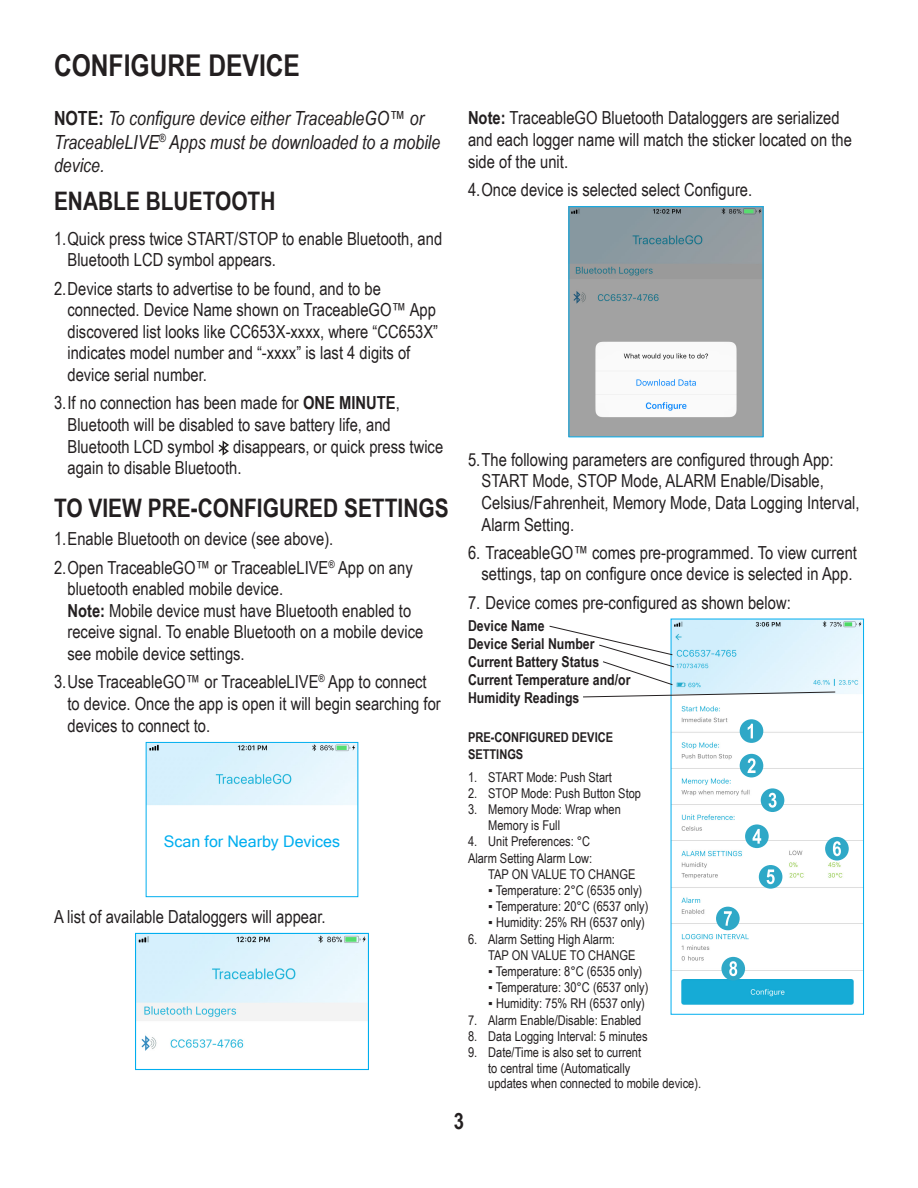
<style>
.page{position:relative;width:918px;height:1188px;background:#fff}
.page>*{position:absolute;margin:0;border:0;box-sizing:border-box;transform-origin:0 0}
.t1{font:700 30px "Arial Narrow";color:#231f20}
.Body_Text_2{font:700 25.5px "Arial Narrow";color:#231f20}
.t2{font:700 22.5px "Arial Narrow";color:#231f20}
.CCinfo{font:italic 19.5px/23.4px "Arial Narrow";color:#231f20}
.Body_Text_2-2{font:18px/21.6px "Arial Narrow";color:#231f20}
.t3{font:15.9px "Microsoft Sans Serif";color:#00aeef}
.Body_Text_2-3{font:700 15px/18px "Arial Narrow";color:#231f20}
.t4{font:13.5px/16.2px "Arial Narrow";color:#231f20}
.Body_Text_2-4{font:700 13.5px/16.2px "Arial Narrow";color:#231f20}
.s1{font-weight:700;font-style:normal}
.s2{font-weight:700}
</style>
<div class="page">
<svg style="left:218px;top:441px;width:11px;height:15px"></svg>
<img style="left:148px;top:744px;width:208px;height:61px">
<div style="left:146px;top:742px;width:212px;height:155px;border:1px solid #00aeef"></div>
<img style="left:137px;top:935px;width:230px;height:116px">
<div style="left:135px;top:933px;width:234px;height:137px;border:1px solid #00aeef"></div>
<img style="left:570px;top:208px;width:192px;height:227px">
<div style="left:568px;top:206px;width:196px;height:231px;border:1px solid #00aeef"></div>
<img style="left:673px;top:621px;width:189px;height:384px">
<div style="left:671px;top:619px;width:193px;height:396px;border:1px solid #00aeef"></div>
<svg style="left:549px;top:625px;width:287px;height:73px"></svg>
<div style="left:721px;top:957px;width:24px;height:24px;background:#2fa8c7;border-radius:50%"></div>
<svg style="left:729px;top:961px;width:8px;height:15px"></svg>
<div style="left:716px;top:907px;width:24px;height:23px;background:#2fa8c7;border-radius:50%"></div>
<svg style="left:724px;top:911px;width:8px;height:15px"></svg>
<div style="left:825px;top:837px;width:24px;height:24px;background:#2fa8c7;border-radius:50%"></div>
<svg style="left:833px;top:841px;width:8px;height:15px"></svg>
<div style="left:759px;top:865px;width:23px;height:24px;background:#2fa8c7;border-radius:50%"></div>
<svg style="left:767px;top:869px;width:8px;height:15px"></svg>
<div style="left:745px;top:824px;width:24px;height:24px;background:#2fa8c7;border-radius:50%"></div>
<svg style="left:753px;top:829px;width:8px;height:15px"></svg>
<div style="left:761px;top:788px;width:23px;height:24px;background:#2fa8c7;border-radius:50%"></div>
<svg style="left:769px;top:793px;width:8px;height:15px"></svg>
<div style="left:740px;top:754px;width:23px;height:23px;background:#2fa8c7;border-radius:50%"></div>
<svg style="left:747px;top:758px;width:9px;height:15px"></svg>
<div style="left:740px;top:719px;width:23px;height:24px;background:#2fa8c7;border-radius:50%"></div>
<svg style="left:748px;top:724px;width:5px;height:14px"></svg>
<p class="t1" style="left:54px;top:43px;width:248px">CONFIGURE DEVICE</p>
<p class="CCinfo" style="left:54px;top:107px;width:388px"><span class="s1">NOTE:</span> To configure device either TraceableGO™ or<br>TraceableLIVE<sup>®</sup> Apps must be downloaded to a mobile device.</p>
<p class="Body_Text_2" style="left:54px;top:181px;width:223px">ENABLE BLUETOOTH</p>
<p class="Body_Text_2-2" style="left:68px;top:227px;width:376px;text-indent:-14px">1.Quick press twice START/STOP to enable Bluetooth, and<br>Bluetooth LCD symbol appears.</p>
<p class="Body_Text_2-2" style="left:68px;top:277px;width:372px;text-indent:-14px">2.Device starts to advertise to be found, and to be connected. Device Name shown on TraceableGO™ App discovered list looks like CC653X-xxxx, where “CC653X” indicates model number and “-xxxx” is last 4 digits of device serial number.</p>
<p class="Body_Text_2-2" style="left:68px;top:392px;width:377px;text-indent:-14px">3.If no connection has been made for <span class="s2">ONE MINUTE</span>, Bluetooth will be disabled to save battery life, and Bluetooth LCD symbol disappears, or quick press twice again to disable Bluetooth.</p>
<p class="Body_Text_2" style="left:54px;top:489px;width:396px">TO VIEW PRE-CONFIGURED SETTINGS</p>
<p class="Body_Text_2-2" style="left:54px;top:527px;width:281px">1.Enable Bluetooth on device (see above).</p>
<p class="Body_Text_2-2" style="left:68px;top:556px;width:357px;text-indent:-14px">2.Open TraceableGO™ or TraceableLIVE<sup>®</sup> App on any bluetooth enabled mobile device.<br><span class="s2">Note:</span> Mobile device must have Bluetooth enabled to receive signal. To enable Bluetooth on a mobile device see mobile device settings.</p>
<p class="Body_Text_2-2" style="left:68px;top:671px;width:375px;text-indent:-14px">3.Use TraceableGO™ or TraceableLIVE<sup>®</sup> App to connect to device. Once the app is open it will begin searching for devices to connect to.</p>
<p class="t3" style="left:164px;top:831px;width:178px">Scan for Nearby Devices</p>
<p class="Body_Text_2-2" style="left:54px;top:905px;width:273px">A list of available Dataloggers will appear.</p>
<p class="Body_Text_2-2" style="left:468px;top:107px;width:385px"><span class="s2">Note:</span> TraceableGO Bluetooth Dataloggers are serialized and each logger name will match the sticker located on the side of the unit.</p>
<p class="Body_Text_2-2" style="left:468px;top:178px;width:286px">4.Once device is selected select Configure.</p>
<p class="Body_Text_2-2" style="left:482px;top:448px;width:380px;text-indent:-14px">5.The following parameters are configured through App:<br>START Mode, STOP Mode, ALARM Enable/Disable, Celsius/Fahrenheit, Memory Mode, Data Logging Interval, Alarm Setting.</p>
<p class="Body_Text_2-2" style="left:468px;top:541px;width:390px;text-align:center">6. TraceableGO™ comes pre-programmed. To view current settings, tap on configure once device is selected in App.</p>
<p class="Body_Text_2-2" style="left:468px;top:591px;width:324px">7. Device comes pre-configured as shown below:</p>
<p class="Body_Text_2-3" style="left:468px;top:616px;width:78px">Device Name</p>
<p class="Body_Text_2-3" style="left:468px;top:634px;width:128px">Device Serial Number</p>
<p class="Body_Text_2-3" style="left:468px;top:652px;width:133px">Current Battery Status</p>
<p class="Body_Text_2-3" style="left:468px;top:670px;width:164px">Current Temperature and/or<br>Humidity Readings</p>
<p class="Body_Text_2-4" style="left:468px;top:729px;width:147px">PRE-CONFIGURED DEVICE<br>SETTINGS</p>
<p class="t4" style="left:468px;top:768px;width:145px">1. START Mode: Push Start</p>
<p class="t4" style="left:468px;top:784px;width:175px">2. STOP Mode: Push Button Stop</p>
<p class="t4" style="left:488px;top:801px;width:134px;text-indent:-20px">3. Memory Mode: Wrap when<br>Memory is Full</p>
<p class="t4" style="left:468px;top:833px;width:124px">4. Unit Preferences: °C</p>
<p class="t4" style="left:488px;top:849px;width:149px;text-indent:-20px">Alarm Setting Alarm Low:<br>TAP ON VALUE TO CHANGE</p>
<p class="t4" style="left:488px;top:882px;width:155px">▪ Temperature: 2°C (6535 only)</p>
<p class="t4" style="left:488px;top:898px;width:162px">▪ Temperature: 20°C (6537 only)</p>
<p class="t4" style="left:488px;top:914px;width:158px">▪ Humidity: 25% RH (6537 only)</p>
<p class="t4" style="left:488px;top:930px;width:149px;text-indent:-20px">6. Alarm Setting High Alarm:<br>TAP ON VALUE TO CHANGE</p>
<p class="t4" style="left:488px;top:963px;width:155px">▪ Temperature: 8°C (6535 only)</p>
<p class="t4" style="left:488px;top:979px;width:162px">▪ Temperature: 30°C (6537 only)</p>
<p class="t4" style="left:488px;top:995px;width:158px">▪ Humidity: 75% RH (6537 only)</p>
<p class="t4" style="left:468px;top:1011px;width:175px">7. Alarm Enable/Disable: Enabled</p>
<p class="t4" style="left:468px;top:1027px;width:181px">8. Data Logging Interval: 5 minutes</p>
<p class="t4" style="left:488px;top:1044px;width:214px;line-height:15.6px;text-indent:-20px">9. Date/Time is also set to current<br>to central time (Automatically<br>updates when connected to mobile device).</p>
<p class="t2" style="left:454px;top:1104px;width:12px">3</p>
</div>
